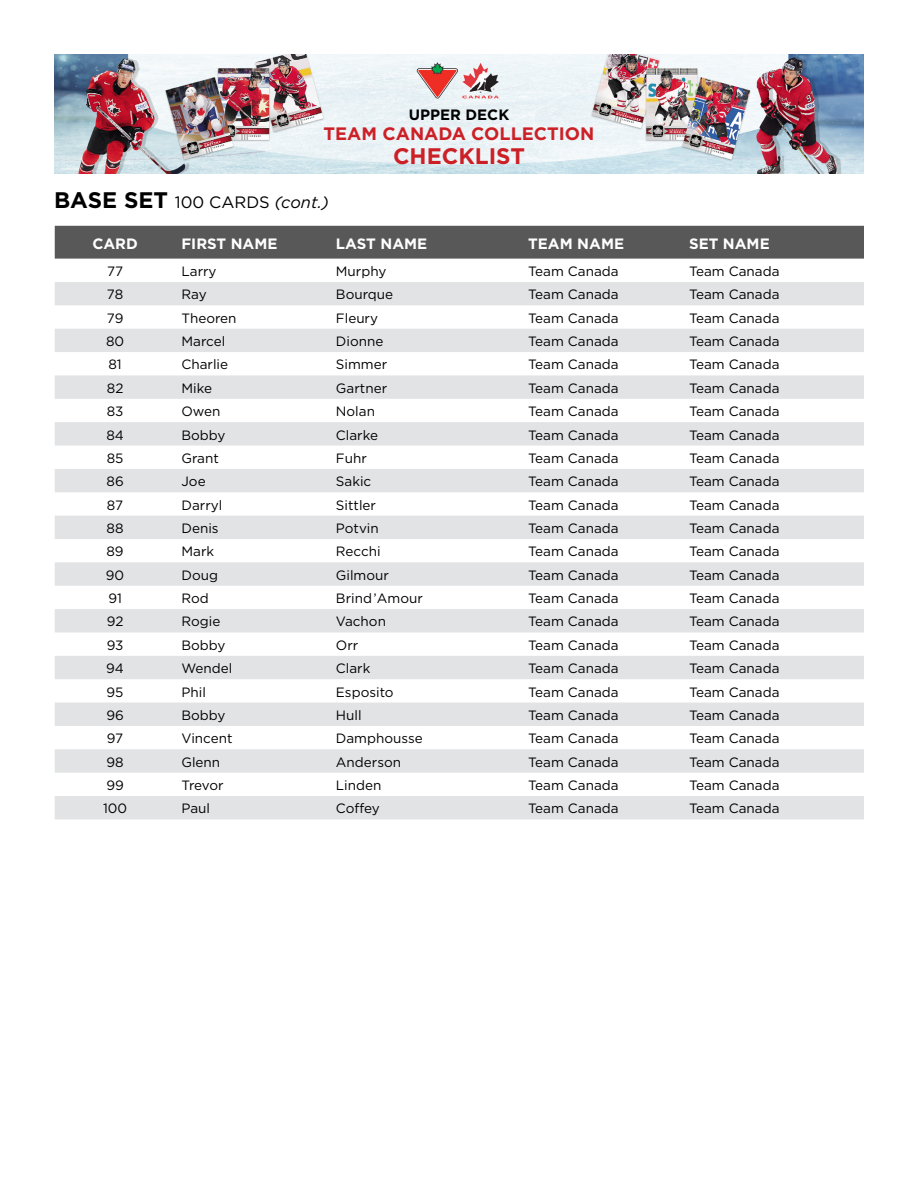
<style>
.page{position:relative;width:918px;height:1188px;background:#fff}
.page>*{position:absolute;margin:0;border:0;box-sizing:border-box;transform-origin:0 0}
.t1{font:700 22.5px "Gotham HTF";color:#cc2027}
.t2{font:700 18px "Gotham HTF";color:#cc2027}
.t3{font:16.5px "Gotham HTF";color:#000}
.t4{font:700 15px "Gotham HTF";color:#fff}
.t5{font:700 15px "Gotham HTF";color:#000}
.t6{font:13.5px "Gotham HTF";color:#000}
.s1{font-weight:700;font-size:22.5px}
.s2{font-style:italic}
</style>
<div class="page">
<img style="left:54px;top:54px;width:810px;height:120px">
<div style="left:55px;top:226px;width:809px;height:33px;background:#575857"></div>
<svg style="left:55px;top:282px;width:809px;height:537px;fill:#e2e3e4"></svg>
<p class="t5" style="left:409px;top:106px;width:102px">UPPER DECK</p>
<h2 class="t2" style="left:324px;top:123px;width:272px">TEAM CANADA COLLECTION</h2>
<h1 class="t1" style="left:393px;top:143px;width:133px">CHECKLIST</h1>
<p class="t3" style="left:54px;top:193px;width:277px"><span class="s1">BASE SET</span> 100 CARDS <span class="s2">(cont.)</span></p>
<p class="t4" style="left:92px;top:235px;width:47px">CARD</p>
<p class="t4" style="left:181px;top:235px;width:98px">FIRST NAME</p>
<p class="t4" style="left:336px;top:235px;width:93px">LAST NAME</p>
<p class="t4" style="left:528px;top:235px;width:97px">TEAM NAME</p>
<p class="t4" style="left:689px;top:235px;width:82px">SET NAME</p>
<p class="t6" style="left:107px;top:264px;width:18px">77</p>
<p class="t6" style="left:182px;top:264px;width:37px">Larry</p>
<p class="t6" style="left:336px;top:264px;width:52px">Murphy</p>
<p class="t6" style="left:528px;top:264px;width:92px">Team Canada</p>
<p class="t6" style="left:689px;top:264px;width:92px">Team Canada</p>
<p class="t6" style="left:107px;top:287px;width:18px">78</p>
<p class="t6" style="left:182px;top:287px;width:27px">Ray</p>
<p class="t6" style="left:336px;top:287px;width:59px">Bourque</p>
<p class="t6" style="left:528px;top:287px;width:92px">Team Canada</p>
<p class="t6" style="left:689px;top:287px;width:92px">Team Canada</p>
<p class="t6" style="left:107px;top:310px;width:18px">79</p>
<p class="t6" style="left:182px;top:310px;width:57px">Theoren</p>
<p class="t6" style="left:336px;top:310px;width:44px">Fleury</p>
<p class="t6" style="left:528px;top:310px;width:92px">Team Canada</p>
<p class="t6" style="left:689px;top:310px;width:92px">Team Canada</p>
<p class="t6" style="left:106px;top:334px;width:20px">80</p>
<p class="t6" style="left:182px;top:334px;width:45px">Marcel</p>
<p class="t6" style="left:336px;top:334px;width:49px">Dionne</p>
<p class="t6" style="left:528px;top:334px;width:92px">Team Canada</p>
<p class="t6" style="left:689px;top:334px;width:92px">Team Canada</p>
<p class="t6" style="left:108px;top:357px;width:15px">81</p>
<p class="t6" style="left:182px;top:357px;width:48px">Charlie</p>
<p class="t6" style="left:336px;top:357px;width:53px">Simmer</p>
<p class="t6" style="left:528px;top:357px;width:92px">Team Canada</p>
<p class="t6" style="left:689px;top:357px;width:92px">Team Canada</p>
<p class="t6" style="left:107px;top:381px;width:18px">82</p>
<p class="t6" style="left:182px;top:381px;width:32px">Mike</p>
<p class="t6" style="left:336px;top:381px;width:53px">Gartner</p>
<p class="t6" style="left:528px;top:381px;width:92px">Team Canada</p>
<p class="t6" style="left:689px;top:381px;width:92px">Team Canada</p>
<p class="t6" style="left:107px;top:404px;width:18px">83</p>
<p class="t6" style="left:182px;top:404px;width:41px">Owen</p>
<p class="t6" style="left:336px;top:404px;width:41px">Nolan</p>
<p class="t6" style="left:528px;top:404px;width:92px">Team Canada</p>
<p class="t6" style="left:689px;top:404px;width:92px">Team Canada</p>
<p class="t6" style="left:106px;top:427px;width:19px">84</p>
<p class="t6" style="left:182px;top:427px;width:46px">Bobby</p>
<p class="t6" style="left:336px;top:427px;width:44px">Clarke</p>
<p class="t6" style="left:528px;top:427px;width:92px">Team Canada</p>
<p class="t6" style="left:689px;top:427px;width:92px">Team Canada</p>
<p class="t6" style="left:107px;top:451px;width:18px">85</p>
<p class="t6" style="left:182px;top:451px;width:39px">Grant</p>
<p class="t6" style="left:336px;top:451px;width:32px">Fuhr</p>
<p class="t6" style="left:528px;top:451px;width:92px">Team Canada</p>
<p class="t6" style="left:689px;top:451px;width:92px">Team Canada</p>
<p class="t6" style="left:107px;top:474px;width:19px">86</p>
<p class="t6" style="left:182px;top:474px;width:26px">Joe</p>
<p class="t6" style="left:336px;top:474px;width:37px">Sakic</p>
<p class="t6" style="left:528px;top:474px;width:92px">Team Canada</p>
<p class="t6" style="left:689px;top:474px;width:92px">Team Canada</p>
<p class="t6" style="left:107px;top:497px;width:18px">87</p>
<p class="t6" style="left:182px;top:497px;width:42px">Darryl</p>
<p class="t6" style="left:336px;top:497px;width:42px">Sittler</p>
<p class="t6" style="left:528px;top:497px;width:92px">Team Canada</p>
<p class="t6" style="left:689px;top:497px;width:92px">Team Canada</p>
<p class="t6" style="left:107px;top:521px;width:19px">88</p>
<p class="t6" style="left:182px;top:521px;width:39px">Denis</p>
<p class="t6" style="left:336px;top:521px;width:44px">Potvin</p>
<p class="t6" style="left:528px;top:521px;width:92px">Team Canada</p>
<p class="t6" style="left:689px;top:521px;width:92px">Team Canada</p>
<p class="t6" style="left:107px;top:544px;width:19px">89</p>
<p class="t6" style="left:182px;top:544px;width:34px">Mark</p>
<p class="t6" style="left:336px;top:544px;width:46px">Recchi</p>
<p class="t6" style="left:528px;top:544px;width:92px">Team Canada</p>
<p class="t6" style="left:689px;top:544px;width:92px">Team Canada</p>
<p class="t6" style="left:106px;top:568px;width:20px">90</p>
<p class="t6" style="left:182px;top:568px;width:38px">Doug</p>
<p class="t6" style="left:336px;top:568px;width:55px">Gilmour</p>
<p class="t6" style="left:528px;top:568px;width:92px">Team Canada</p>
<p class="t6" style="left:689px;top:568px;width:92px">Team Canada</p>
<p class="t6" style="left:108px;top:591px;width:15px">91</p>
<p class="t6" style="left:182px;top:591px;width:29px">Rod</p>
<p class="t6" style="left:336px;top:591px;width:88px">Brind’Amour</p>
<p class="t6" style="left:528px;top:591px;width:92px">Team Canada</p>
<p class="t6" style="left:689px;top:591px;width:92px">Team Canada</p>
<p class="t6" style="left:107px;top:614px;width:18px">92</p>
<p class="t6" style="left:182px;top:614px;width:40px">Rogie</p>
<p class="t6" style="left:336px;top:614px;width:52px">Vachon</p>
<p class="t6" style="left:528px;top:614px;width:92px">Team Canada</p>
<p class="t6" style="left:689px;top:614px;width:92px">Team Canada</p>
<p class="t6" style="left:107px;top:638px;width:18px">93</p>
<p class="t6" style="left:182px;top:638px;width:46px">Bobby</p>
<p class="t6" style="left:336px;top:638px;width:24px">Orr</p>
<p class="t6" style="left:528px;top:638px;width:92px">Team Canada</p>
<p class="t6" style="left:689px;top:638px;width:92px">Team Canada</p>
<p class="t6" style="left:106px;top:661px;width:19px">94</p>
<p class="t6" style="left:182px;top:661px;width:52px">Wendel</p>
<p class="t6" style="left:336px;top:661px;width:36px">Clark</p>
<p class="t6" style="left:528px;top:661px;width:92px">Team Canada</p>
<p class="t6" style="left:689px;top:661px;width:92px">Team Canada</p>
<p class="t6" style="left:107px;top:684px;width:18px">95</p>
<p class="t6" style="left:182px;top:684px;width:26px">Phil</p>
<p class="t6" style="left:336px;top:684px;width:59px">Esposito</p>
<p class="t6" style="left:528px;top:684px;width:92px">Team Canada</p>
<p class="t6" style="left:689px;top:684px;width:92px">Team Canada</p>
<p class="t6" style="left:106px;top:708px;width:19px">96</p>
<p class="t6" style="left:182px;top:708px;width:46px">Bobby</p>
<p class="t6" style="left:336px;top:708px;width:27px">Hull</p>
<p class="t6" style="left:528px;top:708px;width:92px">Team Canada</p>
<p class="t6" style="left:689px;top:708px;width:92px">Team Canada</p>
<p class="t6" style="left:107px;top:731px;width:18px">97</p>
<p class="t6" style="left:182px;top:731px;width:52px">Vincent</p>
<p class="t6" style="left:336px;top:731px;width:88px">Damphousse</p>
<p class="t6" style="left:528px;top:731px;width:92px">Team Canada</p>
<p class="t6" style="left:689px;top:731px;width:92px">Team Canada</p>
<p class="t6" style="left:107px;top:754px;width:19px">98</p>
<p class="t6" style="left:182px;top:754px;width:40px">Glenn</p>
<p class="t6" style="left:336px;top:754px;width:67px">Anderson</p>
<p class="t6" style="left:528px;top:754px;width:92px">Team Canada</p>
<p class="t6" style="left:689px;top:754px;width:92px">Team Canada</p>
<p class="t6" style="left:106px;top:778px;width:19px">99</p>
<p class="t6" style="left:182px;top:778px;width:44px">Trevor</p>
<p class="t6" style="left:336px;top:778px;width:47px">Linden</p>
<p class="t6" style="left:528px;top:778px;width:92px">Team Canada</p>
<p class="t6" style="left:689px;top:778px;width:92px">Team Canada</p>
<p class="t6" style="left:103px;top:801px;width:26px">100</p>
<p class="t6" style="left:182px;top:801px;width:30px">Paul</p>
<p class="t6" style="left:336px;top:801px;width:45px">Coffey</p>
<p class="t6" style="left:528px;top:801px;width:92px">Team Canada</p>
<p class="t6" style="left:689px;top:801px;width:92px">Team Canada</p>
</div>
